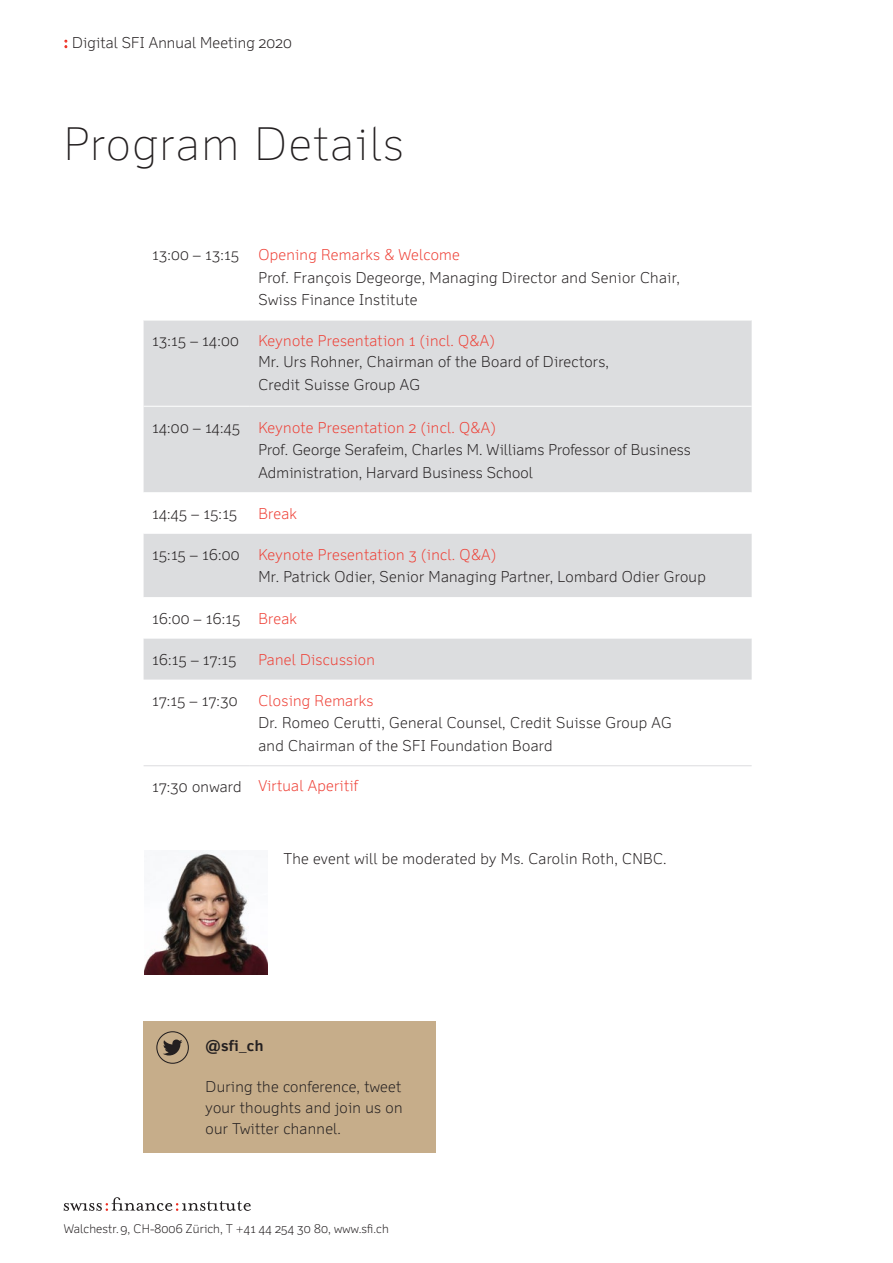
<style>
.page{position:relative;width:893px;height:1263px;background:#fff}
.page>*{position:absolute;margin:0;border:0;box-sizing:border-box;transform-origin:0 0}
.Main_Title{font:100 45px "Felbridge Pro";letter-spacing:.04em;color:#231f20}
.Copy{font:300 15px/22.5px "Felbridge Pro";letter-spacing:.02em;color:#231f20}
.t1{font:300 15px "Felbridge Pro";letter-spacing:.02em;color:#ee3e34}
.Lauftxt_grundl{font:300 15px "Felbridge Pro";letter-spacing:.02em;color:#231f20}
.Copy-2{font:700 15px "Felbridge Pro";color:#231f20}
.t2{font:300 12px "Felbridge Pro";letter-spacing:.01em;color:#231f20}
.s1{font-family:"New Baskerville Std";font-weight:400;font-size:16.5px;color:#ee2e22}
</style>
<div class="page">
<div style="left:144px;top:1020px;width:292px;height:132px;background:#c6ad8a"></div>
<svg style="left:156px;top:1031px;width:33px;height:33px"></svg>
<div style="left:144px;top:321px;width:608px;height:359px;background:#dcdddf"></div>
<svg style="left:144px;top:492px;width:608px;height:146px"></svg>
<hr style="left:144px;top:406px;width:106px;height:1px;background:#fff">
<hr style="left:250px;top:406px;width:502px;height:1px;background:#fff">
<hr style="left:144px;top:765px;width:106px;height:1px;background:#dcdddf">
<hr style="left:250px;top:765px;width:502px;height:1px;background:#dcdddf">
<svg style="left:64px;top:1197px;width:187px;height:14px"></svg>
<img style="left:145px;top:851px;width:123px;height:123px">
<p class="Copy" style="left:64px;top:32px;width:230px"><span class="s1">:</span> Digital SFI Annual Meeting 2020</p>
<p class="Main_Title" style="left:64px;top:117px;width:341px">Program Details</p>
<p class="Copy" style="left:152px;top:243px;width:88px">13:00 – 13:15</p>
<p class="t1" style="left:258px;top:246px;width:203px">Opening Remarks &amp; Welcome</p>
<p class="Copy" style="left:258px;top:266px;width:423px">Prof. François Degeorge, Managing Director and Senior Chair,<br>Swiss Finance Institute</p>
<p class="Copy" style="left:152px;top:330px;width:88px">13:15 – 14:00</p>
<p class="t1" style="left:258px;top:332px;width:238px">Keynote Presentation 1 (incl. Q&amp;A)</p>
<p class="Copy" style="left:258px;top:351px;width:352px">Mr. Urs Rohner, Chairman of the Board of Directors,<br>Credit Suisse Group AG</p>
<p class="Copy" style="left:152px;top:416px;width:90px">14:00 – 14:45</p>
<p class="t1" style="left:258px;top:418px;width:239px">Keynote Presentation 2 (incl. Q&amp;A)</p>
<p class="Copy" style="left:258px;top:438px;width:434px">Prof. George Serafeim, Charles M. Williams Professor of Business<br>Administration, Harvard Business School</p>
<p class="Copy" style="left:152px;top:502px;width:87px">14:45 – 15:15</p>
<p class="t1" style="left:258px;top:504px;width:40px">Break</p>
<p class="Copy" style="left:152px;top:543px;width:89px">15:15 – 16:00</p>
<p class="t1" style="left:258px;top:545px;width:239px">Keynote Presentation 3 (incl. Q&amp;A)</p>
<p class="Copy" style="left:258px;top:566px;width:449px">Mr. Patrick Odier, Senior Managing Partner, Lombard Odier Group</p>
<p class="Copy" style="left:152px;top:607px;width:90px">16:00 – 16:15</p>
<p class="t1" style="left:258px;top:609px;width:40px">Break</p>
<p class="Copy" style="left:152px;top:648px;width:86px">16:15 – 17:15</p>
<p class="t1" style="left:258px;top:650px;width:118px">Panel Discussion</p>
<p class="Copy" style="left:152px;top:689px;width:87px">17:15 – 17:30</p>
<p class="t1" style="left:258px;top:691px;width:117px">Closing Remarks</p>
<p class="Copy" style="left:258px;top:712px;width:415px">Dr. Romeo Cerutti, General Counsel, Credit Suisse Group AG</p>
<p class="Copy" style="left:258px;top:734px;width:296px">and Chairman of the SFI Foundation Board</p>
<p class="Copy" style="left:152px;top:775px;width:91px">17:30 onward</p>
<p class="t1" style="left:258px;top:776px;width:101px">Virtual Aperitif</p>
<p class="Lauftxt_grundl" style="left:284px;top:850px;width:384px">The event will be moderated by Ms. Carolin Roth, CNBC.</p>
<p class="Copy-2" style="left:206px;top:1037px;width:59px">@sfi_ch</p>
<p class="Copy" style="left:206px;top:1076px;width:198px;line-height:21px;text-align:justify">During the conference, tweet your thoughts and join us on our Twitter channel.</p>
<p class="t2" style="left:64px;top:1222px;width:327px">Walchestr. 9, CH-8006 Zürich, T +41 44 254 30 80, www.sfi.ch</p>
</div>
